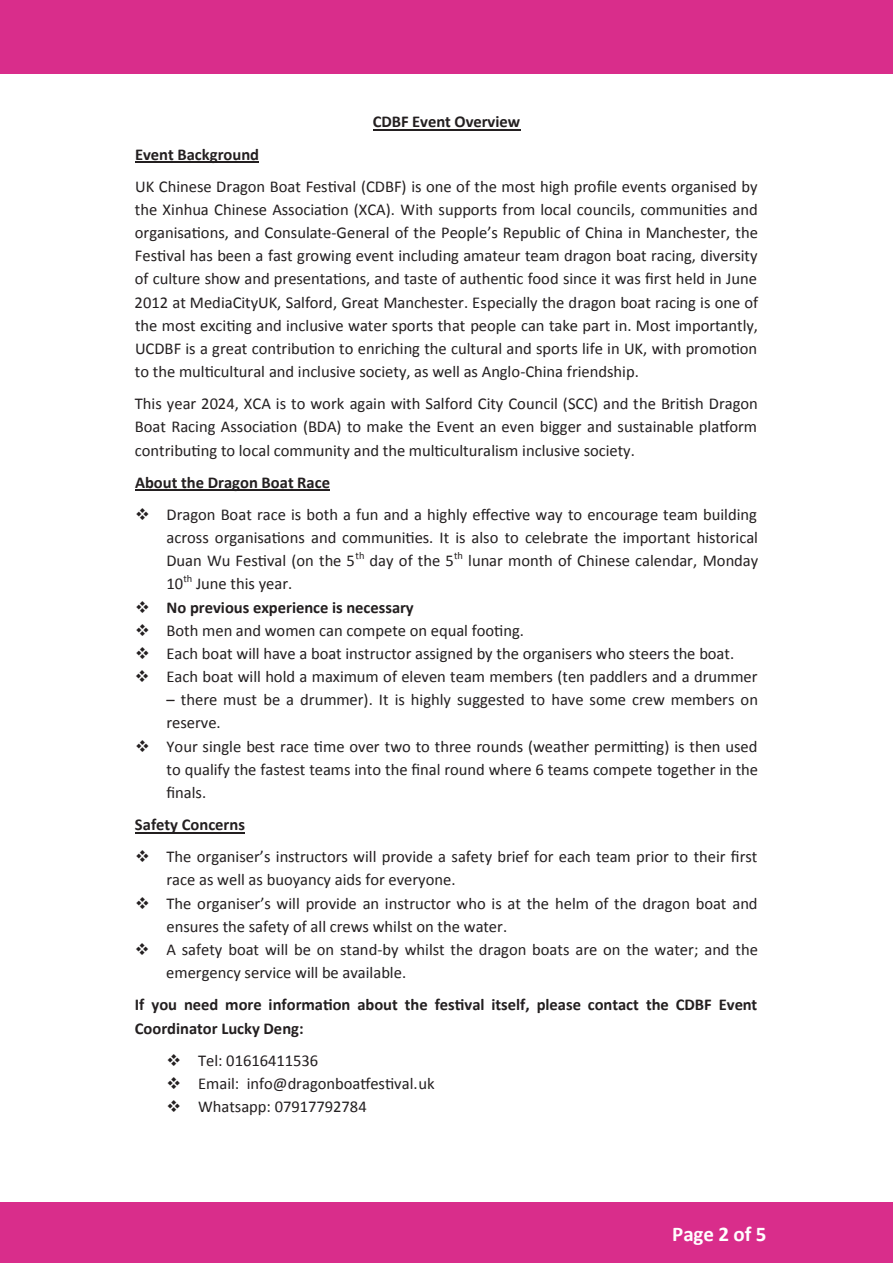
<style>
.page{position:relative;width:893px;height:1263px;background:#fff}
.page>*{position:absolute;margin:0;border:0;box-sizing:border-box;transform-origin:0 0}
.t1{font:700 21px "Calibri";letter-spacing:-.005em;color:#fff}
.t2{font:16.5px/23.2px "Calibri";color:#231f20;text-align:justify}
.t3{font:700 16.5px/23.2px "Calibri";color:#231f20}
.t4{font:10.5px "Calibri";color:#231f20}
</style>
<div class="page">
<div style="left:0;top:1203px;width:893px;height:60px;background:#d92d8b"></div>
<hr style="left:373px;top:129px;width:147px;height:1px;background:#231f20">
<hr style="left:135px;top:161px;width:124px;height:2px;background:#231f20">
<hr style="left:135px;top:490px;width:195px;height:1px;background:#231f20">
<hr style="left:135px;top:832px;width:110px;height:1px;background:#231f20">
<div style="left:0;top:0;width:893px;height:74px;background:#d92d8b"></div>
<p class="t3" style="left:373px;top:110px;width:149px">CDBF Event Overview</p>
<p class="t3" style="left:135px;top:142px;width:126px">Event Background</p>
<p class="t2" style="left:135px;top:174px;width:625px">UK Chinese Dragon Boat Festival (CDBF) is one of the most high profile events organised by the Xinhua Chinese Association (XCA). With supports from local councils, communities and organisations, and Consulate-General of the People’s Republic of China in Manchester, the Festival has been a fast growing event including amateur team dragon boat racing, diversity of culture show and presentations, and taste of authentic food since it was first held in June 2012 at MediaCityUK, Salford, Great Manchester. Especially the dragon boat racing is one of the most exciting and inclusive water sports that people can take part in. Most importantly, UCDBF is a great contribution to enriching the cultural and sports life in UK, with promotion to the multicultural and inclusive society, as well as Anglo-China friendship.</p>
<p class="t2" style="left:135px;top:392px;width:625px">This year 2024, XCA is to work again with Salford City Council (SCC) and the British Dragon Boat Racing Association (BDA) to make the Event an even bigger and sustainable platform contributing to local community and the multiculturalism inclusive society.</p>
<p class="t3" style="left:135px;top:470px;width:196px">About the Dragon Boat Race</p>
<p class="t2" style="left:166px;top:502px;width:593px;text-indent:-31px">❖ Dragon Boat race is both a fun and a highly effective way to encourage team building across organisations and communities. It is also to celebrate the important historical Duan Wu Festival (on the 5</p>
<p class="t4" style="left:356px;top:548px;width:10px">th</p>
<p class="t2" style="left:370px;top:549px;width:86px">day of the 5</p>
<p class="t4" style="left:454px;top:548px;width:10px">th</p>
<p class="t2" style="left:468px;top:549px;width:291px">lunar month of Chinese calendar, Monday</p>
<p class="t4" style="left:183px;top:571px;width:10px">th</p>
<p class="t2" style="left:196px;top:572px;width:98px">June this year.</p>
<p class="t3" style="left:135px;top:595px;width:280px">❖ No previous experience is necessary</p>
<p class="t2" style="left:135px;top:618px;width:390px">❖ Both men and women can compete on equal footing.</p>
<p class="t2" style="left:135px;top:641px;width:601px">❖ Each boat will have a boat instructor assigned by the organisers who steers the boat.</p>
<p class="t2" style="left:135px;top:665px;width:624px">❖ Each boat will hold a maximum of eleven team members (ten paddlers and a drummer</p>
<p class="t2" style="left:166px;top:688px;width:593px">– there must be a drummer). It is highly suggested to have some crew members on reserve.</p>
<p class="t2" style="left:166px;top:734px;width:593px;text-indent:-31px">❖ Your single best race time over two to three rounds (weather permitting) is then used to qualify the fastest teams into the final round where 6 teams compete together in the finals.</p>
<p class="t3" style="left:135px;top:812px;width:111px">Safety Concerns</p>
<p class="t2" style="left:167px;top:845px;width:592px;text-indent:-31px">❖ The organiser’s instructors will provide a safety brief for each team prior to their first race as well as buoyancy aids for everyone.</p>
<p class="t2" style="left:166px;top:891px;width:593px;text-indent:-31px">❖ The organiser’s will provide an instructor who is at the helm of the dragon boat and ensures the safety of all crews whilst on the water.</p>
<p class="t2" style="left:166px;top:938px;width:593px;text-indent:-31px">❖ A safety boat will be on stand-by whilst the dragon boats are on the water; and the emergency service will be available.</p>
<p class="t3" style="left:135px;top:993px;width:624px">If you need more information about the festival itself, please contact the CDBF Event<br>Coordinator Lucky Deng:</p>
<p class="t2" style="left:167px;top:1048px;width:153px">❖ Tel: 01616411536</p>
<p class="t2" style="left:167px;top:1071px;width:270px">❖ Email: info@dragonboatfestival.uk</p>
<p class="t2" style="left:167px;top:1094px;width:202px">❖ Whatsapp: 07917792784</p>
<p class="t2" style="left:166px;top:572px;width:18px">10</p>
<p class="t1" style="left:672px;top:1219px;width:96px">Page 2 of 5</p>
</div>
